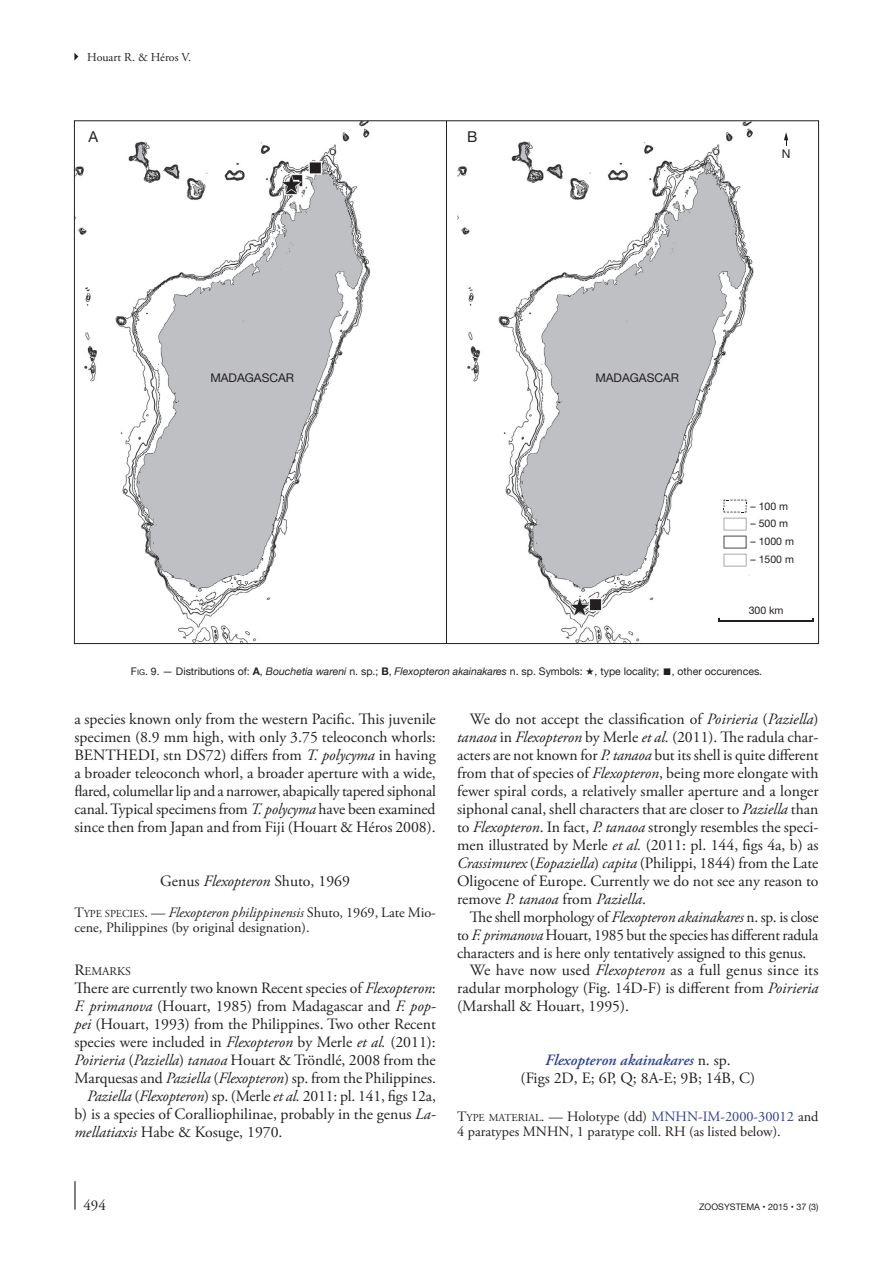
<style>
.page{position:relative;width:893px;height:1263px;background:#fff}
.page>*{position:absolute;margin:0;border:0;box-sizing:border-box;transform-origin:0 0}
.t1{font:15.75px/18px "Adobe Garamond Pro";color:#231f20;text-align:justify}
.t2{font:15px "Adobe Garamond Pro";color:#231f20}
.t3{font:15px "Helvetica Neue";color:#231f20}
.t4{font:14.25px/14.9px "Adobe Garamond Pro";color:#231f20}
.t5{font:12px "Helvetica Neue";color:#231f20}
.t6{font:12px "Adobe Garamond Pro";color:#231f20}
.t7{font:11.85px "Adobe Garamond";color:#231f20}
.t8{font:10.5px "Helvetica Neue";color:#231f20}
.t9{font:9px "Helvetica Neue";color:#231f20}
.s1{font-style:inherit}
.s2{font-size:7.8px}
.s3{font-weight:700}
.s4{font-style:italic}
.s5{font-family:"Adobe Garamond"}
.s6{font-family:"Adobe Garamond";font-size:10.65px}
.s7{font-size:15.75px}
.s8{font-weight:600;font-style:italic;color:#2f4196}
.s9{color:#2f4196}
</style>
<div class="page">
<hr style="left:74px;top:1181px;width:2px;height:29px;background:#231f20">
<svg style="left:74px;top:53px;width:4px;height:8px"></svg>
<img style="left:76px;top:123px;width:294px;height:519px">
<img style="left:457px;top:123px;width:357px;height:519px">
<svg style="left:724px;top:500px;width:23px;height:13px"></svg>
<svg style="left:724px;top:536px;width:22px;height:12px"></svg>
<img style="left:724px;top:518px;width:22px;height:12px">
<img style="left:724px;top:554px;width:22px;height:12px">
<hr style="left:446px;top:121px;width:1px;height:522px;background:#231f20">
<hr style="left:719px;top:620px;width:95px;height:1px;background:#231f20">
<svg style="left:784px;top:132px;width:4px;height:14px"></svg>
<p class="t6" style="left:87px;top:50px;width:105px">Houart R. &amp; Héros V.</p>
<p class="t3" style="left:89px;top:126px;width:11px">A</p>
<p class="t3" style="left:467px;top:126px;width:12px">B</p>
<p class="t5" style="left:782px;top:145px;width:10px">N</p>
<p class="t5" style="left:210px;top:369px;width:85px">MADAGASCAR</p>
<p class="t5" style="left:595px;top:369px;width:85px">MADAGASCAR</p>
<p class="t8" style="left:751px;top:498px;width:39px">– 100 m</p>
<p class="t8" style="left:751px;top:515px;width:39px">– 500 m</p>
<p class="t8" style="left:751px;top:534px;width:45px">– 1000 m</p>
<p class="t8" style="left:751px;top:552px;width:45px">– 1500 m</p>
<p class="t8" style="left:749px;top:603px;width:36px">300 km</p>
<p class="t8" style="left:131px;top:664px;width:633px"><span class="s1">F</span><span class="s2">ig</span>. 9. — Distributions of: <span class="s3">A</span>, <span class="s4">Bouchetia wareni</span> n. sp.; <span class="s3">B</span>, <span class="s4">Flexopteron akainakares</span> n. sp. Symbols: ★, type locality; ■, other occurences.</p>
<p class="t1" style="left:74px;top:711px;width:363px">a species known only from the western Pacific. This juvenile specimen (8.9 mm high, with only 3.75 teleoconch whorls:<br>BENTHEDI, stn DS72) differs from <span class="s4">T. polycyma</span> in having a broader teleoconch whorl, a broader aperture with a wide, flared, columellar lip and a narrower, abapically tapered siphonal canal. Typical specimens from <span class="s4">T. polycyma</span> have been examined since then from Japan and from Fiji (Houart &amp; Héros 2008).</p>
<p class="t1" style="left:160px;top:872px;width:191px">Genus <span class="s4">Flexopteron</span> Shuto, 1969</p>
<p class="t4" style="left:74px;top:905px;width:363px"><span class="s5">T</span><span class="s6">YPE SPECIES</span>. — <span class="s4">Flexopteron philippinensis</span> Shuto, 1969, Late Mio&shy;cene, Philippines (by original designation).</p>
<p class="t7" style="left:74px;top:965px;width:58px"><span class="s7">R</span>EMARKS</p>
<p class="t1" style="left:74px;top:980px;width:363px">There are currently two known Recent species of <span class="s4">Flexopteron</span>:</p>
<p class="t1" style="left:74px;top:998px;width:363px"><span class="s4">F. primanova</span> (Houart, 1985) from Madagascar and <span class="s4">F. pop-</span></p>
<p class="t1" style="left:74px;top:1016px;width:363px"><span class="s4">pei</span> (Houart, 1993) from the Philippines. Two other Recent</p>
<p class="t1" style="left:74px;top:1034px;width:363px">species were included in <span class="s4">Flexopteron</span> by Merle <span class="s4">et al.</span> (2011):</p>
<p class="t1" style="left:74px;top:1052px;width:363px"><span class="s4">Poirieria</span> (<span class="s4">Paziella</span>) <span class="s4">tanaoa</span> Houart &amp; Tröndlé, 2008 from the</p>
<p class="t1" style="left:74px;top:1070px;width:363px">Marquesas and <span class="s4">Paziella</span> (<span class="s4">Flexopteron</span>) sp. from the Philippines.</p>
<p class="t1" style="left:87px;top:1087px;width:350px"><span class="s4">Paziella</span> (<span class="s4">Flexopteron</span>) sp. (Merle <span class="s4">et al.</span> 2011: pl. 141, figs 12a,</p>
<p class="t1" style="left:74px;top:1105px;width:363px">b) is a species of Coralliophilinae, probably in the genus <span class="s4">La-</span></p>
<p class="t1" style="left:74px;top:1123px;width:210px"><span class="s4">mellatiaxis</span> Habe &amp; Kosuge, 1970.</p>
<p class="t1" style="left:457px;top:711px;width:363px;text-indent:13px">We do not accept the classification of <span class="s4">Poirieria</span> (<span class="s4">Paziella</span>) <span class="s4">tanaoa</span> in <span class="s4">Flexopteron</span> by Merle <span class="s4">et al.</span> (2011). The radula char&shy;acters are not known for <span class="s4">P. tanaoa</span> but its shell is quite different from that of species of <span class="s4">Flexopteron</span>, being more elongate with fewer spiral cords, a relatively smaller aperture and a longer siphonal canal, shell characters that are closer to <span class="s4">Paziella</span> than to <span class="s4">Flexopteron</span>. In fact, <span class="s4">P. tanaoa</span> strongly resembles the speci&shy;men illustrated by Merle <span class="s4">et al.</span> (2011: pl. 144, figs 4a, b) as <span class="s4">Crassimurex</span> (<span class="s4">Eopaziella</span>) <span class="s4">capita</span> (Philippi, 1844) from the Late Oligocene of Europe. Currently we do not see any reason to remove <span class="s4">P. tanaoa</span> from <span class="s4">Paziella</span>.</p>
<p class="t1" style="left:470px;top:908px;width:350px">The shell morphology of <span class="s4">Flexopteron akainakares</span> n. sp. is close</p>
<p class="t1" style="left:457px;top:926px;width:363px">to <span class="s4">F. primanova</span> Houart, 1985 but the species has different radula</p>
<p class="t1" style="left:457px;top:944px;width:351px">characters and is here only tentatively assigned to this genus.</p>
<p class="t1" style="left:470px;top:962px;width:350px">We have now used <span class="s4">Flexopteron</span> as a full genus since its</p>
<p class="t1" style="left:457px;top:980px;width:363px">radular morphology (Fig. 14D-F) is different from <span class="s4">Poirieria</span></p>
<p class="t1" style="left:457px;top:998px;width:173px">(Marshall &amp; Houart, 1995).</p>
<p class="t1" style="left:521px;top:1052px;width:236px;text-align:center"><span class="s8">Flexopteron akainakares</span> n. sp.<br>(Figs 2D, E; 6P, Q; 8A-E; 9B; 14B, C)</p>
<p class="t4" style="left:457px;top:1110px;width:363px"><span class="s5">T</span><span class="s6">YPE MATERIAL</span>. — Holotype (dd) <span class="s9">MNHN-IM-2000-30012</span> and<br>4 paratypes MNHN, 1 paratype coll. RH (as listed below).</p>
<p class="t2" style="left:83px;top:1196px;width:24px">494</p>
<p class="t9" style="left:699px;top:1200px;width:121px">ZOOSYSTEMA • 2015 • 37 (3)</p>
</div>
